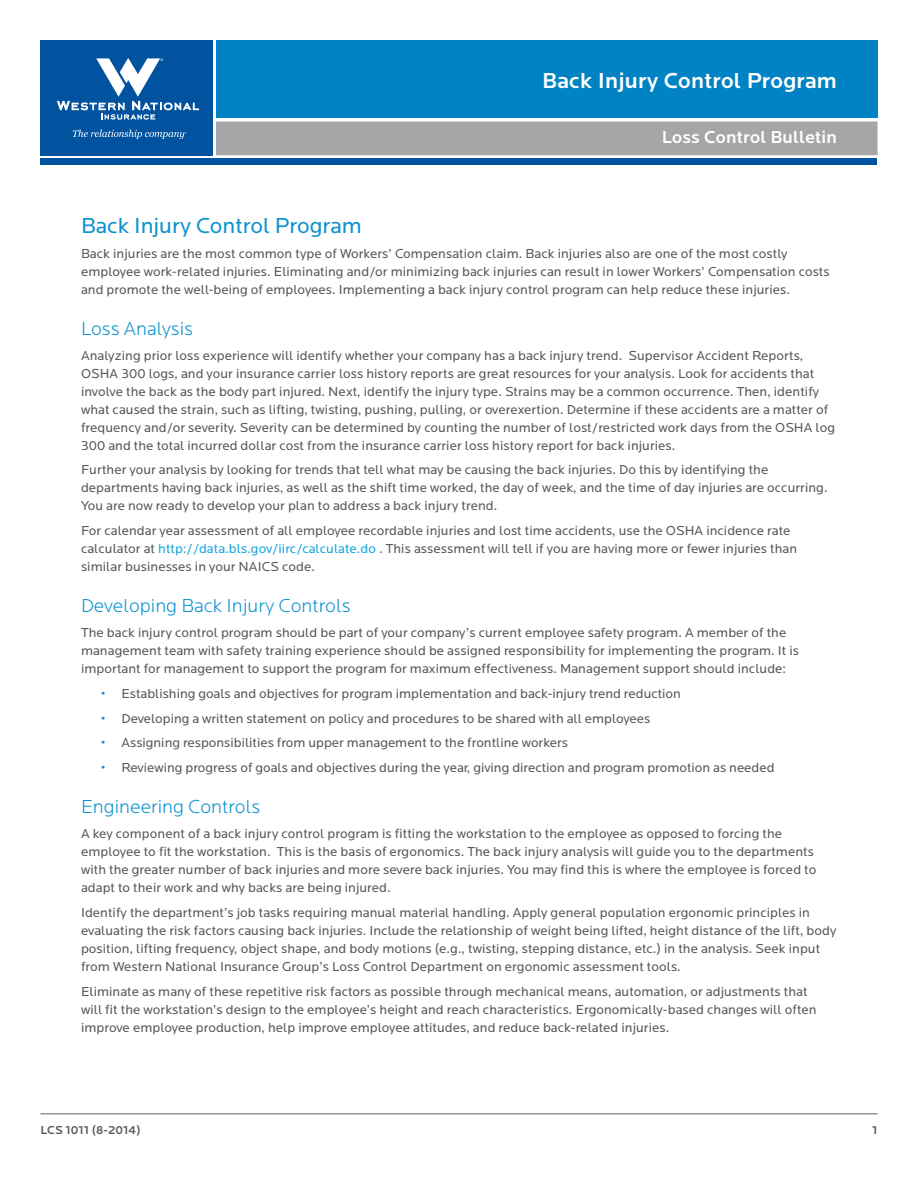
<style>
.page{position:relative;width:918px;height:1188px;background:#fff}
.page>*{position:absolute;margin:0;border:0;box-sizing:border-box;transform-origin:0 0}
.t1{font:500 22.5px "Locator";letter-spacing:.01em;color:#fff}
.t2{font:22.5px "Locator";color:#0d93cf}
.Header_-_sub_1{font:300 19.5px "Locator";color:#0d93cf}
.t3{font:500 18px "Locator";letter-spacing:.01em;color:#fff}
.Body_Copy{font:13.5px/18px "Locator";letter-spacing:.005em;color:#57585a}
.Body_Copy-2{font:500 12px "Locator";color:#57585a}
.s1{color:#16a6df}
.s2{font-weight:700;color:#0d93cf}
</style>
<div class="page">
<hr style="left:40px;top:1113px;width:838px;height:1px;background:#939598">
<div style="left:40px;top:40px;width:173px;height:116px;background:#0153a0"></div>
<svg style="left:73px;top:130px;width:113px;height:9px"></svg>
<svg style="left:57px;top:58px;width:142px;height:62px"></svg>
<div style="left:216px;top:122px;width:662px;height:33px;background:#a7a5a8"></div>
<div style="left:40px;top:159px;width:838px;height:6px;background:#0153a0"></div>
<div style="left:216px;top:40px;width:662px;height:78px;background:#0082c5"></div>
<p class="t1" style="left:542px;top:68px;width:296px">Back Injury Control Program</p>
<p class="t3" style="left:662px;top:127px;width:177px">Loss Control Bulletin</p>
<p class="t2" style="left:81px;top:213px;width:282px">Back Injury Control Program</p>
<p class="Body_Copy" style="left:81px;top:245px;width:750px">Back injuries are the most common type of Workers’ Compensation claim. Back injuries also are one of the most costly employee work-related injuries. Eliminating and/or minimizing back injuries can result in lower Workers’ Compensation costs and promote the well-being of employees. Implementing a back injury control program can help reduce these injuries.</p>
<p class="Header_-_sub_1" style="left:81px;top:318px;width:114px">Loss Analysis</p>
<p class="Body_Copy" style="left:81px;top:347px;width:755px">Analyzing prior loss experience will identify whether your company has a back injury trend. Supervisor Accident Reports, OSHA 300 logs, and your insurance carrier loss history reports are great resources for your analysis. Look for accidents that involve the back as the body part injured. Next, identify the injury type. Strains may be a common occurrence. Then, identify what caused the strain, such as lifting, twisting, pushing, pulling, or overexertion. Determine if these accidents are a matter of frequency and/or severity. Severity can be determined by counting the number of lost/restricted work days from the OSHA log 300 and the total incurred dollar cost from the insurance carrier loss history report for back injuries.</p>
<p class="Body_Copy" style="left:81px;top:461px;width:748px">Further your analysis by looking for trends that tell what may be causing the back injuries. Do this by identifying the departments having back injuries, as well as the shift time worked, the day of week, and the time of day injuries are occurring.<br>You are now ready to develop your plan to address a back injury trend.</p>
<p class="Body_Copy" style="left:81px;top:522px;width:718px">For calendar year assessment of all employee recordable injuries and lost time accidents, use the OSHA incidence rate calculator at <span class="s1">http://data.bls.gov/iirc/calculate.do</span> . This assessment will tell if you are having more or fewer injuries than similar businesses in your NAICS code.</p>
<p class="Header_-_sub_1" style="left:81px;top:596px;width:271px">Developing Back Injury Controls</p>
<p class="Body_Copy" style="left:81px;top:624px;width:720px">The back injury control program should be part of your company’s current employee safety program. A member of the management team with safety training experience should be assigned responsibility for implementing the program. It is important for management to support the program for maximum effectiveness. Management support should include:</p>
<p class="Body_Copy" style="left:101px;top:685px;width:581px"><span class="s2">•</span> Establishing goals and objectives for program implementation and back-injury trend reduction</p>
<p class="Body_Copy" style="left:101px;top:710px;width:551px"><span class="s2">•</span> Developing a written statement on policy and procedures to be shared with all employees</p>
<p class="Body_Copy" style="left:101px;top:734px;width:468px"><span class="s2">•</span> Assigning responsibilities from upper management to the frontline workers</p>
<p class="Body_Copy" style="left:101px;top:759px;width:675px"><span class="s2">•</span> Reviewing progress of goals and objectives during the year, giving direction and program promotion as needed</p>
<p class="Header_-_sub_1" style="left:81px;top:797px;width:181px">Engineering Controls</p>
<p class="Body_Copy" style="left:81px;top:825px;width:737px">A key component of a back injury control program is fitting the workstation to the employee as opposed to forcing the employee to fit the workstation. This is the basis of ergonomics. The back injury analysis will guide you to the departments with the greater number of back injuries and more severe back injuries. You may find this is where the employee is forced to adapt to their work and why backs are being injured.</p>
<p class="Body_Copy" style="left:81px;top:904px;width:757px">Identify the department’s job tasks requiring manual material handling. Apply general population ergonomic principles in evaluating the risk factors causing back injuries. Include the relationship of weight being lifted, height distance of the lift, body position, lifting frequency, object shape, and body motions (e.g., twisting, stepping distance, etc.) in the analysis. Seek input from Western National Insurance Group’s Loss Control Department on ergonomic assessment tools.</p>
<p class="Body_Copy" style="left:81px;top:983px;width:737px">Eliminate as many of these repetitive risk factors as possible through mechanical means, automation, or adjustments that will fit the workstation’s design to the employee’s height and reach characteristics. Ergonomically-based changes will often improve employee production, help improve employee attitudes, and reduce back-related injuries.</p>
<p class="Body_Copy-2" style="left:40px;top:1123px;width:102px">LCS 1011 (8-2014)</p>
<p class="Body_Copy-2" style="left:872px;top:1123px;width:7px">1</p>
</div>
